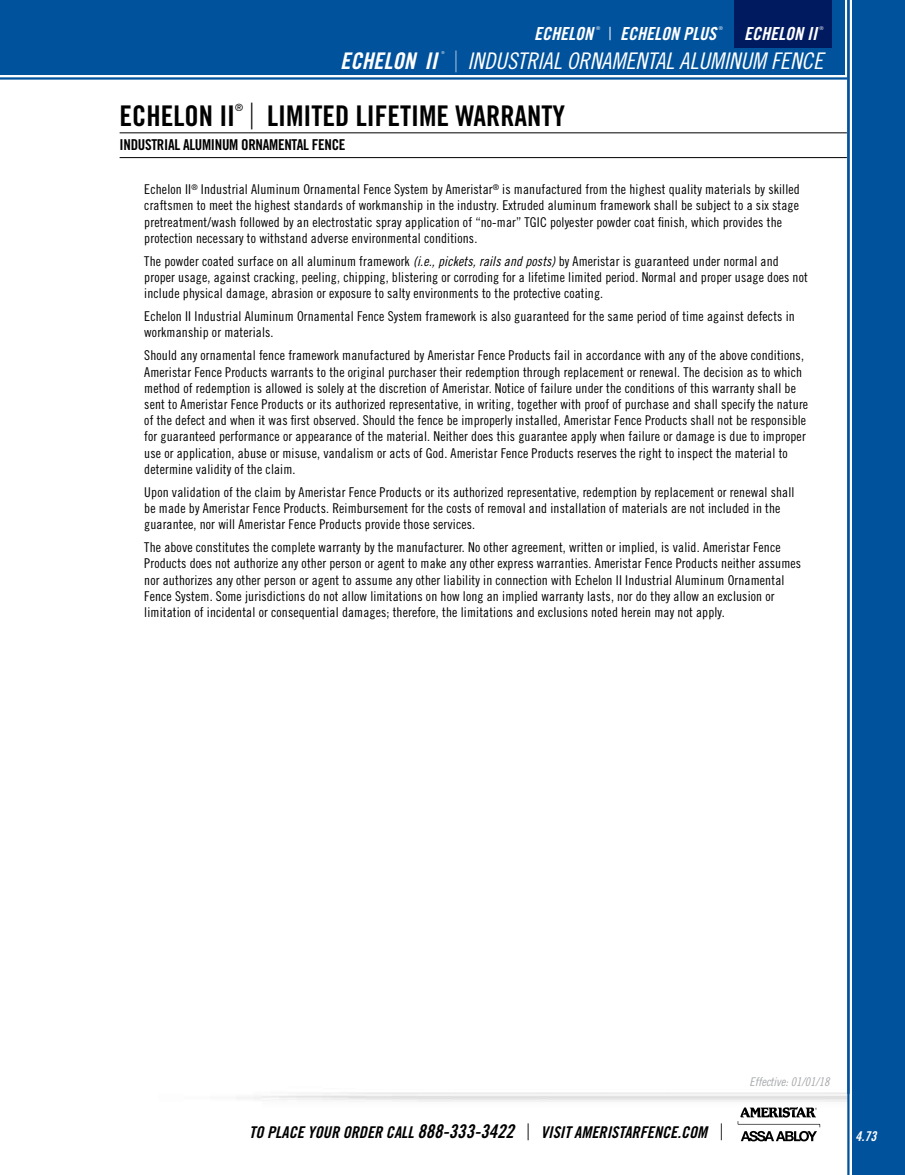
<style>
.page{position:relative;width:905px;height:1175px;background:#fff}
.page>*{position:absolute;margin:0;border:0;box-sizing:border-box;transform-origin:0 0}
.t1{font:28.5px "Trade Gothic LT Std Bd Cn 20";color:#000}
.t2{font:22.95px "Trade Gothic LT Std Cn 18 Obl";color:#fff}
.t3{font:22.95px "Trade Gothic LT Std Bd Cn 20 Obl";color:#fff}
.t4{font:18px "Trade Gothic LT Std Bd Cn 20 Obl";color:#fff}
.t5{font:16.2px "Trade Gothic LT Std Bd Cn 20 Obl";color:#000}
.t6{font:15px "Trade Gothic LT Std Bd Cn 20";letter-spacing:-.02em;color:#000}
.t7{font:13.5px/16.2px "Trade Gothic LT Std Cn 18";letter-spacing:.01em;color:#000}
.t8{font:13.5px "Trade Gothic LT Std Bd Cn 20 Obl";color:#fff}
.t9{font:12px "Trade Gothic LT Std Cn 18 Obl";color:#a7a9ac}
.t10{font:9.9px "Trade Gothic LT Std";color:#000}
.t11{font:300 5.25px "Trade Gothic LT Std";color:#fff}
.t12{font:300 4.05px "Trade Gothic LT Std";color:#fff}
.s1{font-family:"Trade Gothic LT Std";font-weight:300}
.s2{font-family:"Trade Gothic LT Std";font-weight:300;font-size:29.4px}
.s3{font-family:"Trade Gothic LT Std";font-weight:300;font-size:36px}
.s4{font-family:"Trade Gothic LT Std Cn 18 Obl"}
.s5{font-size:18.9px}
.s6{font-family:"Trade Gothic LT Std";font-weight:300;font-size:22.65px}
</style>
<div class="page">
<hr style="left:120px;top:132px;width:726px;height:1px;background:#000">
<hr style="left:120px;top:157px;width:726px;height:1px;background:#000">
<div style="left:0;top:0;width:845px;height:75px;background:#00529c"></div>
<hr style="left:0;top:77px;width:847px;height:3px;background:#00529c">
<div style="left:734px;top:0;width:97px;height:48px;background:#001a5f"></div>
<svg style="left:846px;top:0;width:4px;height:1174px"></svg>
<div style="left:852px;top:0;width:52px;height:1174px;background:#00529c"></div>
<svg style="left:737px;top:1106px;width:83px;height:35px"></svg>
<h3 class="t4" style="left:534px;top:23px;width:60px">ECHELON</h3>
<p class="t11" style="left:596px;top:25px;width:6px">®</p>
<h3 class="t4" style="left:608px;top:23px;width:109px"><span class="s1">|</span> ECHELON PLUS</h3>
<p class="t11" style="left:718px;top:25px;width:6px">®</p>
<h3 class="t4" style="left:744px;top:23px;width:74px">ECHELON II</h3>
<p class="t11" style="left:819px;top:25px;width:6px">®</p>
<h2 class="t3" style="left:340px;top:47px;width:99px">ECHELON II</h2>
<p class="t12" style="left:441px;top:51px;width:5px">®</p>
<h2 class="t2" style="left:455px;top:47px;width:370px"><span class="s2">|</span> INDUSTRIAL ORNAMENTAL ALUMINUM FENCE</h2>
<h1 class="t1" style="left:120px;top:98px;width:117px">ECHELON II</h1>
<p class="t10" style="left:235px;top:101px;width:9px">®</p>
<h1 class="t1" style="left:249px;top:98px;width:317px"><span class="s3">|</span> LIMITED LIFETIME WARRANTY</h1>
<p class="t6" style="left:120px;top:136px;width:227px">INDUSTRIAL ALUMINUM ORNAMENTAL FENCE</p>
<p class="t7" style="left:144px;top:181px;width:657px">Echelon II<sup>®</sup> Industrial Aluminum Ornamental Fence System by Ameristar<sup>®</sup> is manufactured from the highest quality materials by skilled craftsmen to meet the highest standards of workmanship in the industry. Extruded aluminum framework shall be subject to a six stage pretreatment/wash followed by an electrostatic spray application of “no-mar” TGIC polyester powder coat finish, which provides the protection necessary to withstand adverse environmental conditions.</p>
<p class="t7" style="left:144px;top:253px;width:665px">The powder coated surface on all aluminum framework <span class="s4">(i.e., pickets, rails and posts)</span> by Ameristar is guaranteed under normal and proper usage, against cracking, peeling, chipping, blistering or corroding for a lifetime limited period. Normal and proper usage does not include physical damage, abrasion or exposure to salty environments to the protective coating.</p>
<p class="t7" style="left:144px;top:308px;width:652px">Echelon II Industrial Aluminum Ornamental Fence System framework is also guaranteed for the same period of time against defects in workmanship or materials.</p>
<p class="t7" style="left:144px;top:347px;width:665px">Should any ornamental fence framework manufactured by Ameristar Fence Products fail in accordance with any of the above conditions, Ameristar Fence Products warrants to the original purchaser their redemption through replacement or renewal. The decision as to which method of redemption is allowed is solely at the discretion of Ameristar. Notice of failure under the conditions of this warranty shall be sent to Ameristar Fence Products or its authorized representative, in writing, together with proof of purchase and shall specify the nature of the defect and when it was first observed. Should the fence be improperly installed, Ameristar Fence Products shall not be responsible for guaranteed performance or appearance of the material. Neither does this guarantee apply when failure or damage is due to improper use or application, abuse or misuse, vandalism or acts of God. Ameristar Fence Products reserves the right to inspect the material to determine validity of the claim.</p>
<p class="t7" style="left:144px;top:483px;width:651px">Upon validation of the claim by Ameristar Fence Products or its authorized representative, redemption by replacement or renewal shall be made by Ameristar Fence Products. Reimbursement for the costs of removal and installation of materials are not included in the guarantee, nor will Ameristar Fence Products provide those services.</p>
<p class="t7" style="left:144px;top:539px;width:658px">The above constitutes the complete warranty by the manufacturer. No other agreement, written or implied, is valid. Ameristar Fence Products does not authorize any other person or agent to make any other express warranties. Ameristar Fence Products neither assumes nor authorizes any other person or agent to assume any other liability in connection with Echelon II Industrial Aluminum Ornamental Fence System. Some jurisdictions do not allow limitations on how long an implied warranty lasts, nor do they allow an exclusion or limitation of incidental or consequential damages; therefore, the limitations and exclusions noted herein may not apply.</p>
<p class="t9" style="left:749px;top:1074px;width:81px">Effective: 01/01/18</p>
<p class="t5" style="left:249px;top:1122px;width:476px">TO PLACE YOUR ORDER CALL <span class="s5">888-333-3422</span> <span class="s6">|</span> VISIT AMERISTARFENCE.COM <span class="s6">|</span></p>
<p class="t8" style="left:855px;top:1128px;width:22px">4.73</p>
</div>
